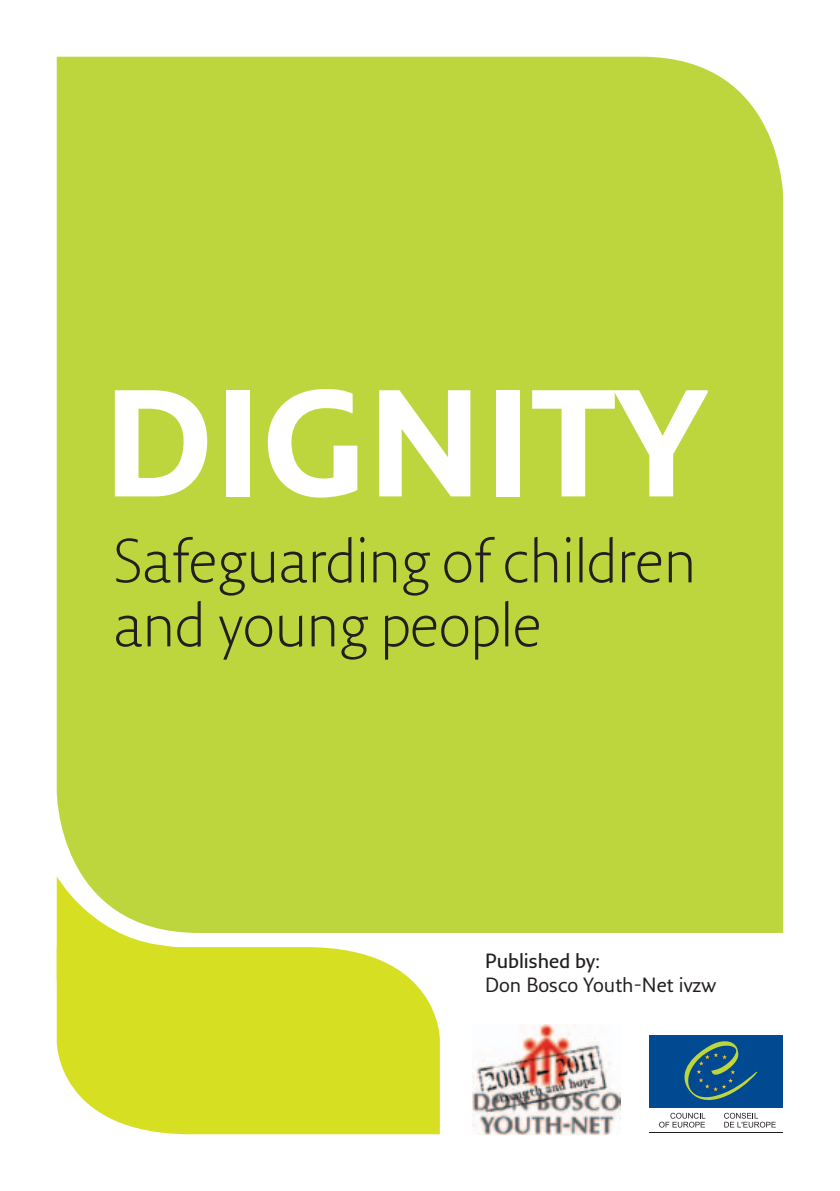
<style>
.page{position:relative;width:840px;height:1191px;background:#fff}
.page>*{position:absolute;margin:0;border:0;box-sizing:border-box;transform-origin:0 0}
.t1{font:700 147.6px "Fresco Sans Std";color:#fff}
.t2{font:300 60.6px/64px "Fresco Sans Std";color:#231f20}
.t3{font:20px "Fresco Sans Std";color:#231f20}
.t4{font:600 20px "Fresco Sans Std";color:#231f20}
</style>
<div class="page">
<div style="left:57px;top:57px;width:725px;height:876px;background:#bdd63e"></div>
<svg style="left:57px;top:947px;width:382px;height:187px;background:#d9e131"></svg>
<div style="left:649px;top:1035px;width:133px;height:73px;background:#014990"></div>
<hr style="left:649px;top:1132px;width:133px;height:1px;background:#231f20">
<svg style="left:659px;top:1041px;width:116px;height:86px"></svg>
<img style="left:472px;top:1024px;width:148px;height:110px">
<svg style="left:57px;top:876px;width:216px;height:103px"></svg>
<h1 class="t1" style="left:102px;top:351px;width:606px">Dignity</h1>
<p class="t2" style="left:113px;top:527px;width:584px">Safeguarding of children and young people</p>
<p class="t4" style="left:485px;top:948px;width:116px">Published by:</p>
<p class="t3" style="left:485px;top:972px;width:232px">Don Bosco Youth-Net ivzw</p>
</div>
